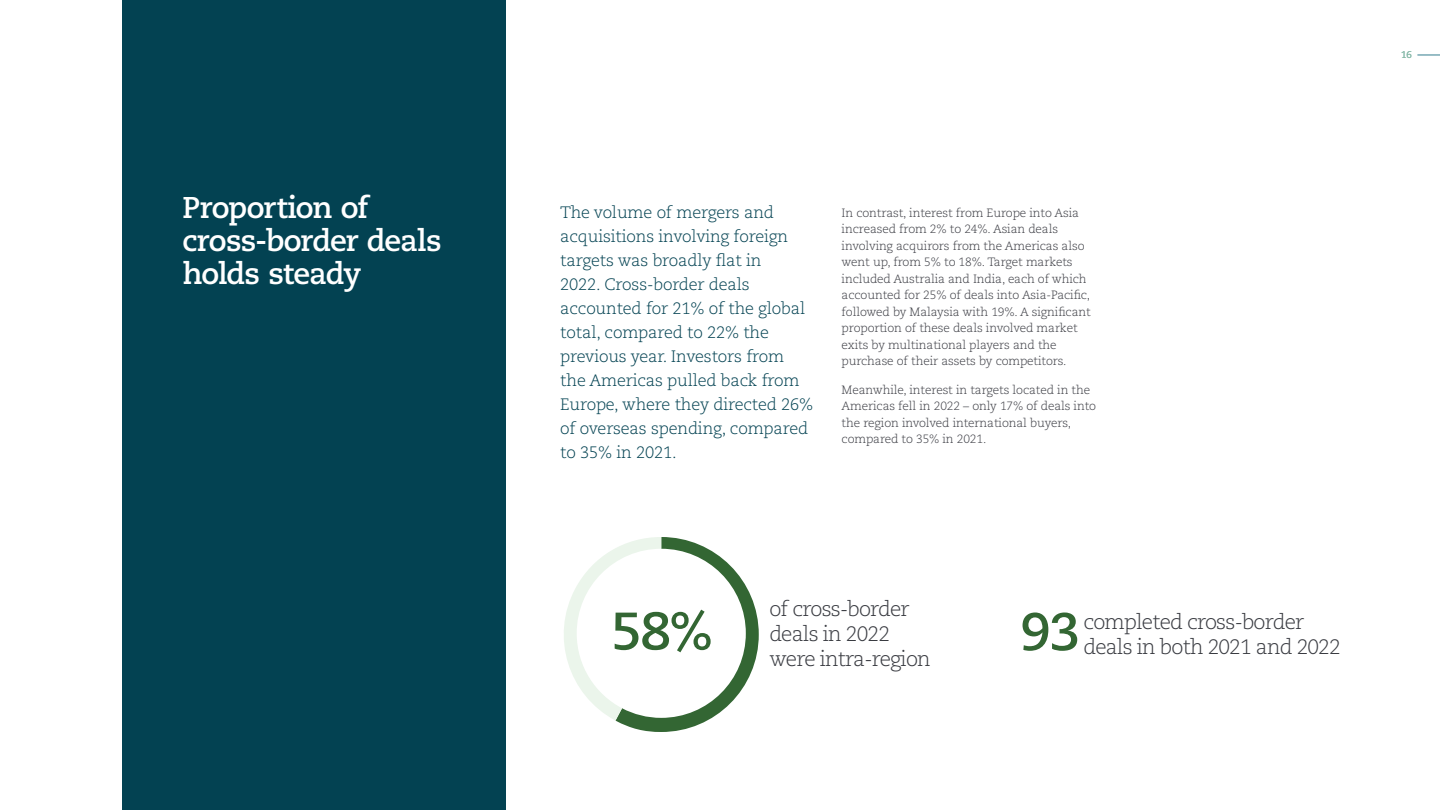
<style>
.page{position:relative;width:1440px;height:810px;background:#fff}
.page>*{position:absolute;margin:0;border:0;box-sizing:border-box;transform-origin:0 0}
.t1{font:700 52.5px "Caecilia LT Pro 75";color:#363}
.t2{font:700 30px/33px "Caecilia LT Pro 75";letter-spacing:-.03em;color:#fff}
.t3{font:300 20.85px/25px "Caecilia LT Pro 45";letter-spacing:-.04em;color:#393b41}
.t4{font:300 16.5px/24px "Caecilia LT Pro 45";letter-spacing:-.01em;color:#034252}
.t5{font:300 12px/16.5px "Caecilia LT Pro 45";letter-spacing:-.01em;color:#3b3c43}
.t6{font:9.75px "Caecilia LT Pro 55 Roman";color:#8bbfa2}
</style>
<div class="page">
<div style="left:122px;top:0;width:384px;height:810px;background:#034252"></div>
<svg style="left:1418px;top:55px;width:22px;height:1px"></svg>
<svg style="left:564px;top:537px;width:195px;height:195px"></svg>
<h2 class="t2" style="left:182px;top:190px;width:261px">Proportion of cross-border deals holds steady</h2>
<p class="t4" style="left:560px;top:200px;width:255px">The volume of mergers and acquisitions involving foreign targets was broadly flat in<br>2022. Cross-border deals accounted for 21% of the global total, compared to 22% the previous year. Investors from the Americas pulled back from<br>Europe, where they directed 26% of overseas spending, compared to 35% in 2021.</p>
<p class="t5" style="left:842px;top:204px;width:251px">In contrast, interest from Europe into Asia increased from 2% to 24%. Asian deals involving acquirors from the Americas also went up, from 5% to 18%. Target markets included Australia and India, each of which accounted for 25% of deals into Asia-Pacific, followed by Malaysia with 19%. A significant proportion of these deals involved market exits by multinational players and the purchase of their assets by competitors.</p>
<p class="t5" style="left:842px;top:381px;width:256px">Meanwhile, interest in targets located in the Americas fell in 2022 – only 17% of deals into the region involved international buyers, compared to 35% in 2021.</p>
<h1 class="t1" style="left:611px;top:595px;width:103px">58%</h1>
<h3 class="t3" style="left:769px;top:595px;width:163px">of cross-border deals in 2022 were intra-region</h3>
<h1 class="t1" style="left:1020px;top:596px;width:62px">93</h1>
<h3 class="t3" style="left:1083px;top:609px;width:222px">completed cross-border</h3>
<h3 class="t3" style="left:1083px;top:634px;width:259px">deals in both 2021 and 2022</h3>
<p class="t6" style="left:1401px;top:49px;width:12px">16</p>
</div>
